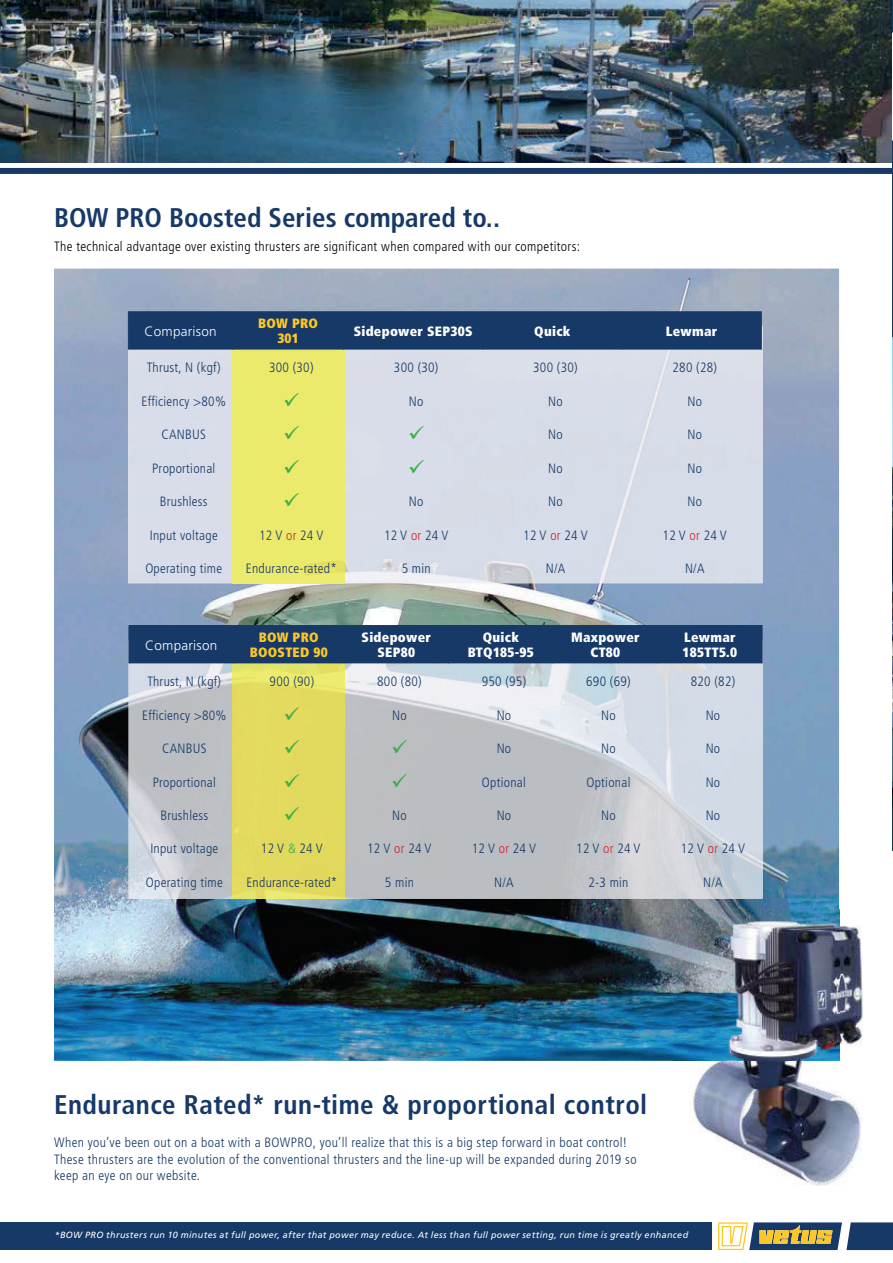
<style>
.page{position:relative;width:893px;height:1263px;background:#fff}
.page>*{position:absolute;margin:0;border:0;box-sizing:border-box;transform-origin:0 0}
.t1{font:700 condensed 27px "Frutiger LT Std";letter-spacing:.015em;color:#163967}
.t2{font:300 condensed 13.5px/16.5px "Frutiger LT Std";letter-spacing:.02em;color:#163967}
.t3{font:300 condensed 13.5px "Frutiger LT Std";letter-spacing:.025em;color:#000001}
.t4{font:900 condensed 13.5px/15px "Frutiger LT Std";letter-spacing:.02em;color:#fff;text-align:center}
.t5{font:900 condensed 13.5px/15px "Frutiger LT Std";letter-spacing:.02em;color:#fec725;text-align:center}
.t6{font:300 13.5px "Frutiger LT Std";letter-spacing:.02em;color:#fff}
.t7{font:italic 9px "Frutiger LT Std";letter-spacing:.04em;color:#fff}
.s1{color:#d2222a}
.s2{color:#3fae49}
</style>
<div class="page">
<img style="left:0;top:0;width:892px;height:163px">
<div style="left:0;top:168px;width:893px;height:6px;background:#163967"></div>
<hr style="left:892px;top:0;width:1px;height:339px;background:#163967">
<img style="left:892px;top:338px;width:1px;height:513px">
<svg style="left:892px;top:33px;width:1px;height:108px"></svg>
<div style="left:0;top:1222px;width:712px;height:28px;background:#163967"></div>
<svg style="left:718px;top:1222px;width:175px;height:28px;background:#7a8278"></svg>
<img style="left:54px;top:269px;width:785px;height:104px">
<img style="left:54px;top:373px;width:103px;height:688px">
<img style="left:735px;top:373px;width:104px;height:537px">
<img style="left:157px;top:583px;width:578px;height:42px">
<img style="left:157px;top:899px;width:525px;height:162px">
<img style="left:682px;top:899px;width:53px;height:11px">
<img style="left:129px;top:663px;width:633px;height:236px">
<img style="left:233px;top:663px;width:111px;height:236px">
<div style="left:130px;top:627px;width:632px;height:36px;background:#163967"></div>
<hr style="left:129px;top:625px;width:104px;height:2px;background:#163967">
<hr style="left:233px;top:625px;width:111px;height:2px;background:#163967">
<hr style="left:344px;top:625px;width:209px;height:2px;background:#163967">
<hr style="left:553px;top:625px;width:209px;height:2px;background:#163967">
<hr style="left:129px;top:627px;width:1px;height:36px;background:#163967">
<hr style="left:233px;top:627px;width:1px;height:36px;background:#163967">
<hr style="left:344px;top:627px;width:1px;height:36px;background:#163967">
<hr style="left:448px;top:627px;width:1px;height:36px;background:#163967">
<hr style="left:553px;top:627px;width:1px;height:36px;background:#163967">
<hr style="left:657px;top:627px;width:1px;height:36px;background:#163967">
<hr style="left:762px;top:627px;width:1px;height:36px;background:#163967">
<img style="left:693px;top:910px;width:170px;height:276px">
<img style="left:674px;top:910px;width:165px;height:151px">
<div style="left:128px;top:350px;width:634px;height:233px;background:#d8dde9"></div>
<div style="left:232px;top:350px;width:112px;height:233px;background:#ebea6d"></div>
<div style="left:129px;top:313px;width:632px;height:37px;background:#163967"></div>
<hr style="left:128px;top:311px;width:634px;height:2px;background:#163967">
<hr style="left:128px;top:313px;width:1px;height:37px;background:#163967">
<hr style="left:232px;top:313px;width:1px;height:37px;background:#163967">
<hr style="left:343px;top:313px;width:1px;height:37px;background:#163967">
<hr style="left:482px;top:313px;width:1px;height:37px;background:#163967">
<hr style="left:622px;top:313px;width:1px;height:37px;background:#163967">
<hr style="left:761px;top:313px;width:1px;height:37px;background:#163967">
<svg style="left:285px;top:706px;width:14px;height:14px"></svg>
<svg style="left:285px;top:740px;width:14px;height:14px"></svg>
<svg style="left:393px;top:740px;width:14px;height:14px"></svg>
<svg style="left:285px;top:773px;width:14px;height:14px"></svg>
<svg style="left:393px;top:773px;width:14px;height:14px"></svg>
<svg style="left:285px;top:807px;width:14px;height:13px"></svg>
<svg style="left:285px;top:393px;width:14px;height:13px"></svg>
<svg style="left:285px;top:426px;width:14px;height:14px"></svg>
<svg style="left:409px;top:426px;width:15px;height:14px"></svg>
<svg style="left:285px;top:459px;width:14px;height:14px"></svg>
<svg style="left:409px;top:459px;width:15px;height:14px"></svg>
<svg style="left:285px;top:493px;width:14px;height:14px"></svg>
<h1 class="t1" style="left:54px;top:206px;width:447px">BOW PRO Boosted Series compared to..</h1>
<p class="t3" style="left:54px;top:240px;width:528px">The technical advantage over existing thrusters are significant when compared with our competitors:</p>
<p class="t6" style="left:145px;top:325px;width:74px">Comparison</p>
<p class="t5" style="left:258px;top:316px;width:61px">BOW PRO<br>301</p>
<p class="t4" style="left:354px;top:324px;width:120px">Sidepower SEP30S</p>
<p class="t4" style="left:534px;top:324px;width:38px">Quick</p>
<p class="t4" style="left:666px;top:324px;width:53px">Lewmar</p>
<p class="t2" style="left:147px;top:360px;width:75px">Thrust, N (kgf)</p>
<p class="t2" style="left:269px;top:360px;width:46px">300 (30)</p>
<p class="t2" style="left:394px;top:360px;width:46px">300 (30)</p>
<p class="t2" style="left:533px;top:360px;width:46px">300 (30)</p>
<p class="t2" style="left:672px;top:360px;width:46px">280 (28)</p>
<p class="t2" style="left:141px;top:394px;width:86px">Efficiency &gt;80%</p>
<p class="t2" style="left:409px;top:394px;width:16px">No</p>
<p class="t2" style="left:548px;top:394px;width:16px">No</p>
<p class="t2" style="left:687px;top:394px;width:16px">No</p>
<p class="t2" style="left:162px;top:427px;width:46px">CANBUS</p>
<p class="t2" style="left:548px;top:427px;width:16px">No</p>
<p class="t2" style="left:687px;top:427px;width:16px">No</p>
<p class="t2" style="left:152px;top:460px;width:65px">Proportional</p>
<p class="t2" style="left:548px;top:460px;width:16px">No</p>
<p class="t2" style="left:687px;top:460px;width:16px">No</p>
<p class="t2" style="left:160px;top:494px;width:49px">Brushless</p>
<p class="t2" style="left:409px;top:494px;width:16px">No</p>
<p class="t2" style="left:548px;top:494px;width:16px">No</p>
<p class="t2" style="left:687px;top:494px;width:16px">No</p>
<p class="t2" style="left:150px;top:527px;width:70px">Input voltage</p>
<p class="t2" style="left:259px;top:527px;width:66px">12 V <span class="s1">or</span> 24 V</p>
<p class="t2" style="left:384px;top:527px;width:66px">12 V <span class="s1">or</span> 24 V</p>
<p class="t2" style="left:523px;top:527px;width:66px">12 V <span class="s1">or</span> 24 V</p>
<p class="t2" style="left:662px;top:527px;width:66px">12 V <span class="s1">or</span> 24 V</p>
<p class="t2" style="left:145px;top:561px;width:78px">Operating time</p>
<p class="t2" style="left:246px;top:561px;width:93px">Endurance-rated*</p>
<p class="t2" style="left:402px;top:561px;width:31px">5 min</p>
<p class="t2" style="left:546px;top:561px;width:21px">N/A</p>
<p class="t2" style="left:685px;top:561px;width:21px">N/A</p>
<p class="t6" style="left:145px;top:639px;width:74px">Comparison</p>
<p class="t5" style="left:250px;top:630px;width:79px">BOW PRO<br>BOOSTED 90</p>
<p class="t4" style="left:362px;top:630px;width:71px">Sidepower<br>SEP80</p>
<p class="t4" style="left:468px;top:630px;width:68px">Quick<br>BTQ185-95</p>
<p class="t4" style="left:571px;top:630px;width:70px">Maxpower<br>CT80</p>
<p class="t4" style="left:682px;top:630px;width:56px;text-align:left">Lewmar<br>185TT5.0</p>
<p class="t2" style="left:148px;top:674px;width:75px">Thrust, N (kgf)</p>
<p class="t2" style="left:270px;top:674px;width:46px">900 (90)</p>
<p class="t2" style="left:377px;top:674px;width:46px">800 (80)</p>
<p class="t2" style="left:482px;top:674px;width:46px">950 (95)</p>
<p class="t2" style="left:586px;top:674px;width:46px">690 (69)</p>
<p class="t2" style="left:691px;top:674px;width:46px">820 (82)</p>
<p class="t2" style="left:142px;top:707px;width:86px">Efficiency &gt;80%</p>
<p class="t2" style="left:392px;top:707px;width:16px">No</p>
<p class="t2" style="left:497px;top:707px;width:16px">No</p>
<p class="t2" style="left:601px;top:707px;width:16px">No</p>
<p class="t2" style="left:706px;top:707px;width:16px">No</p>
<p class="t2" style="left:162px;top:741px;width:46px">CANBUS</p>
<p class="t2" style="left:497px;top:741px;width:16px">No</p>
<p class="t2" style="left:601px;top:741px;width:16px">No</p>
<p class="t2" style="left:706px;top:741px;width:16px">No</p>
<p class="t2" style="left:153px;top:774px;width:65px">Proportional</p>
<p class="t2" style="left:482px;top:774px;width:45px">Optional</p>
<p class="t2" style="left:586px;top:774px;width:45px">Optional</p>
<p class="t2" style="left:706px;top:774px;width:16px">No</p>
<p class="t2" style="left:160px;top:808px;width:49px">Brushless</p>
<p class="t2" style="left:392px;top:808px;width:16px">No</p>
<p class="t2" style="left:497px;top:808px;width:16px">No</p>
<p class="t2" style="left:601px;top:808px;width:16px">No</p>
<p class="t2" style="left:706px;top:808px;width:16px">No</p>
<p class="t2" style="left:150px;top:841px;width:70px">Input voltage</p>
<p class="t2" style="left:261px;top:841px;width:63px">12 V <span class="s2">&amp;</span> 24 V</p>
<p class="t2" style="left:367px;top:841px;width:66px">12 V <span class="s1">or</span> 24 V</p>
<p class="t2" style="left:472px;top:841px;width:66px">12 V <span class="s1">or</span> 24 V</p>
<p class="t2" style="left:576px;top:841px;width:66px">12 V <span class="s1">or</span> 24 V</p>
<p class="t2" style="left:681px;top:841px;width:66px">12 V <span class="s1">or</span> 24 V</p>
<p class="t2" style="left:146px;top:875px;width:78px">Operating time</p>
<p class="t2" style="left:246px;top:875px;width:93px">Endurance-rated*</p>
<p class="t2" style="left:385px;top:875px;width:31px">5 min</p>
<p class="t2" style="left:494px;top:875px;width:21px">N/A</p>
<p class="t2" style="left:588px;top:875px;width:42px">2-3 min</p>
<p class="t2" style="left:703px;top:875px;width:21px">N/A</p>
<h1 class="t1" style="left:54px;top:1093px;width:595px">Endurance Rated* run-time &amp; proportional control</h1>
<p class="t2" style="left:54px;top:1135px;width:584px">When you’ve been out on a boat with a BOWPRO, you’ll realize that this is a big step forward in boat control!<br>These thrusters are the evolution of the conventional thrusters and the line-up will be expanded during 2019 so keep an eye on our website.</p>
<p class="t7" style="left:55px;top:1231px;width:635px">*BOW PRO thrusters run 10 minutes at full power, after that power may reduce. At less than full power setting, run time is greatly enhanced</p>
</div>
